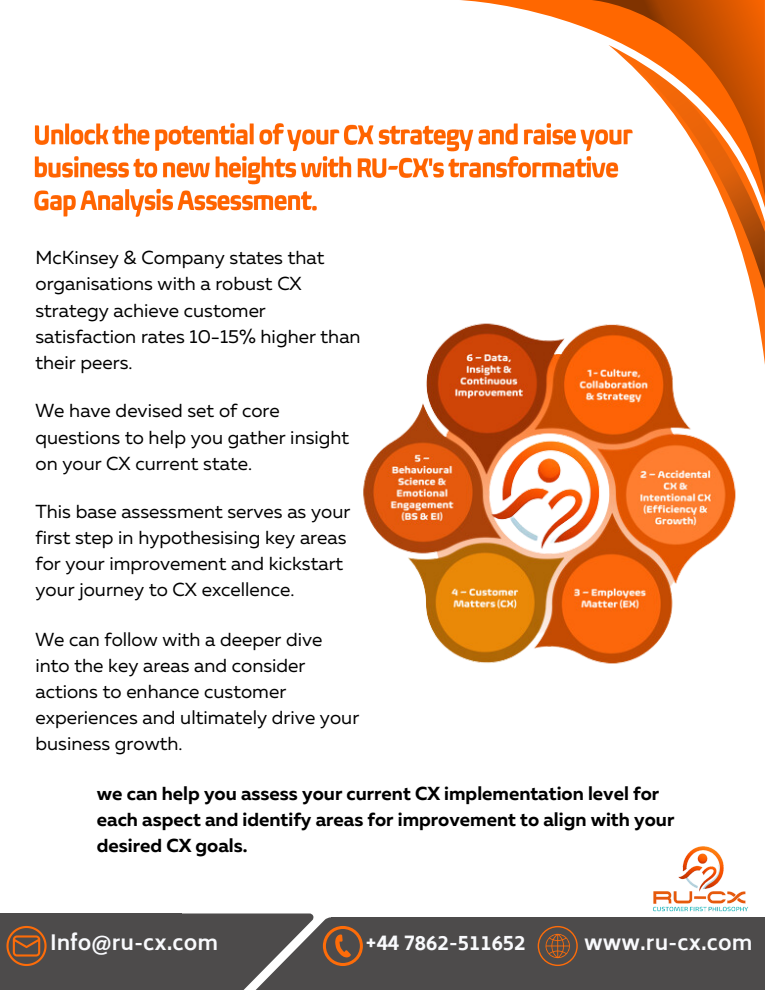
<style>
.page{position:relative;width:765px;height:990px;background:#fff}
.page>*{position:absolute;margin:0;border:0;box-sizing:border-box;transform-origin:0 0}
.t1{font:700 20.44px "Biryani";color:#f9fafd}
.t2{font:18.8px/26.1px "Muller";color:#000}
.t3{font:700 18.8px/26.4px "Muller";color:#000}
</style>
<div class="page">
<img style="left:34px;top:123px;width:425px;height:94px">
<img style="left:363px;top:323px;width:373px;height:341px">
<div style="left:0;top:914px;width:181px;height:76px;background:#4d4b4b"></div>
<svg style="left:99px;top:913px;width:215px;height:77px"></svg>
<div style="left:224px;top:917px;width:214px;height:73px;background:#4d4b4b"></div>
<div style="left:331px;top:917px;width:434px;height:73px;background:#4d4b4b"></div>
<svg style="left:323px;top:926px;width:40px;height:40px"></svg>
<svg style="left:6px;top:926px;width:41px;height:40px"></svg>
<svg style="left:538px;top:926px;width:40px;height:40px"></svg>
<svg style="left:608px;top:289px;width:157px;height:76px"></svg>
<svg style="left:459px;top:0;width:132px;height:178px"></svg>
<svg style="left:591px;top:0;width:174px;height:178px"></svg>
<svg style="left:608px;top:45px;width:157px;height:244px"></svg>
<img style="left:653px;top:847px;width:95px;height:64px">
<p class="t2" style="left:36px;top:246px;width:327px">McKinsey &amp; Company states that organisations with a robust CX strategy achieve customer satisfaction rates 10-15% higher than their peers.</p>
<p class="t2" style="left:36px;top:399px;width:315px">We have devised set of core questions to help you gather insight on your CX current state.</p>
<p class="t2" style="left:36px;top:500px;width:316px">This base assessment serves as your first step in hypothesising key areas for your improvement and kickstart your journey to CX excellence.</p>
<p class="t2" style="left:36px;top:628px;width:325px">We can follow with a deeper dive into the key areas and consider actions to enhance customer experiences and ultimately drive your business growth.</p>
<p class="t3" style="left:97px;top:781px;width:579px">we can help you assess your current CX implementation level for each aspect and identify areas for improvement to align with your desired CX goals.</p>
<p class="t1" style="left:50px;top:931px;width:169px">Info@ru-cx.com</p>
<h1 class="t1" style="left:365px;top:931px;width:162px">+44 7862-511652</h1>
<p class="t1" style="left:584px;top:931px;width:170px">www.ru-cx.com</p>
</div>
